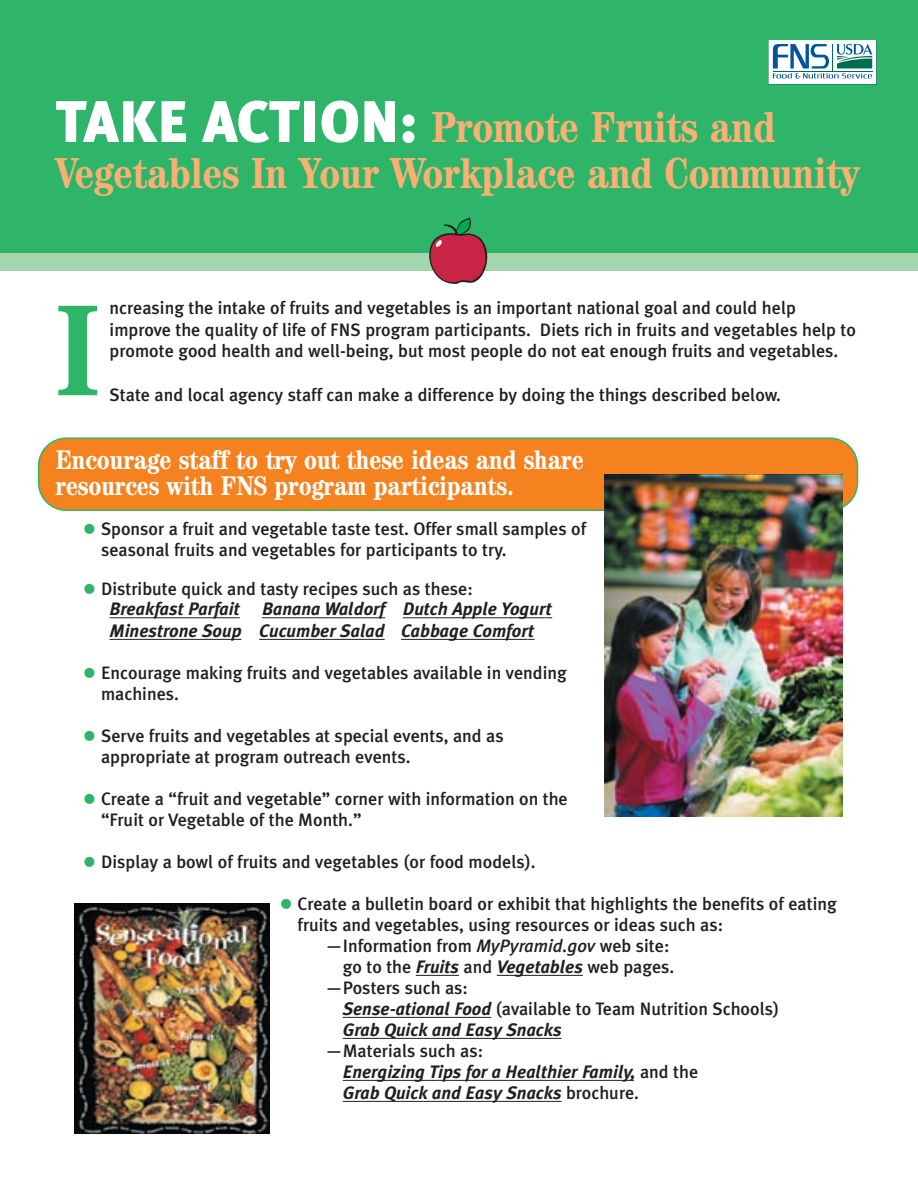
<style>
.page{position:relative;width:918px;height:1188px;background:#fff}
.page>*{position:absolute;margin:0;border:0;box-sizing:border-box;transform-origin:0 0}
.t1{font:700 condensed 129.9px "Century";color:#2fb56a}
.t2{font:700 condensed 43.5px/46.5px "Century";color:#fab073}
.t3{font:700 condensed 27px/25.5px "Century";color:#fff}
.t4{font:500 18px/21px "Meta Plus";color:#231f20}
.t5{font:italic 700 18px/20.9px "Meta Plus";color:#231f20}
.s1{font-family:"Meta Plus";font-weight:900;font-stretch:normal;font-size:58.5px;color:#fff}
.s2{font-size:28.5px;color:#2fb56a}
.s3{font-weight:500;font-style:normal;font-size:28.5px;color:#2fb56a}
.s4{font-weight:500;font-style:normal}
.s5{font-style:italic}
.s6{font-weight:700;font-style:italic}
.s7{font-family:"Century";font-style:normal;font-stretch:condensed;font-size:27px;color:#fff}
</style>
<div class="page">
<svg style="left:38px;top:437px;width:820px;height:74px;background:#ec8626"></svg>
<svg style="left:110px;top:618px;width:17px;height:1px"></svg>
<hr style="left:127px;top:618px;width:72px;height:1px;background:#231f20">
<hr style="left:198px;top:618px;width:42px;height:1px;background:#231f20">
<hr style="left:262px;top:618px;width:63px;height:1px;background:#231f20">
<svg style="left:325px;top:618px;width:14px;height:1px"></svg>
<hr style="left:339px;top:618px;width:46px;height:1px;background:#231f20">
<hr style="left:403px;top:618px;width:98px;height:1px;background:#231f20">
<hr style="left:510px;top:618px;width:35px;height:1px;background:#231f20">
<hr style="left:110px;top:639px;width:59px;height:1px;background:#231f20">
<hr style="left:169px;top:639px;width:72px;height:1px;background:#231f20">
<hr style="left:259px;top:639px;width:126px;height:1px;background:#231f20">
<hr style="left:401px;top:639px;width:127px;height:1px;background:#231f20">
<hr style="left:424px;top:975px;width:35px;height:1px;background:#231f20">
<hr style="left:506px;top:975px;width:77px;height:1px;background:#231f20">
<hr style="left:353px;top:1017px;width:110px;height:1px;background:#231f20">
<svg style="left:462px;top:1017px;width:29px;height:1px"></svg>
<svg style="left:343px;top:1038px;width:17px;height:1px"></svg>
<hr style="left:360px;top:1038px;width:202px;height:1px;background:#231f20">
<hr style="left:343px;top:1080px;width:35px;height:1px;background:#231f20">
<hr style="left:377px;top:1080px;width:53px;height:1px;background:#231f20">
<hr style="left:438px;top:1080px;width:153px;height:1px;background:#231f20">
<hr style="left:590px;top:1080px;width:42px;height:1px;background:#231f20">
<svg style="left:343px;top:1101px;width:17px;height:1px"></svg>
<hr style="left:360px;top:1101px;width:202px;height:1px;background:#231f20">
<div style="left:0;top:252px;width:918px;height:18px;background:#a3d5ae"></div>
<div style="left:0;top:0;width:918px;height:252px;background:#2fb56a"></div>
<svg style="left:427px;top:217px;width:62px;height:67px"></svg>
<img style="left:74px;top:904px;width:196px;height:230px">
<img style="left:605px;top:475px;width:237px;height:341px">
<svg style="left:768px;top:40px;width:109px;height:44px;background:#b2ced8"></svg>
<h2 class="t2" style="left:55px;top:108px;width:805px"><span class="s1">TAKE ACTION:</span> Promote Fruits and<br>Vegetables In Your Workplace and Community</h2>
<h1 class="t1" style="left:56px;top:306px;width:45px">I</h1>
<p class="t4" style="left:110px;top:298px;width:748px;line-height:21.6px">ncreasing the intake of fruits and vegetables is an important national goal and could help improve the quality of life of FNS program participants. Diets rich in fruits and vegetables help to promote good health and well-being, but most people do not eat enough fruits and vegetables.</p>
<p class="t4" style="left:110px;top:385px;width:673px">State and local agency staff can make a difference by doing the things described below.</p>
<h3 class="t3" style="left:56px;top:450px;width:530px">Encourage staff to try out these ideas and share resources with FNS program participants.</h3>
<p class="t4" style="left:101px;top:519px;width:487px;text-indent:-19px"><span class="s2">•</span> Sponsor a fruit and vegetable taste test. Offer small samples of seasonal fruits and vegetables for participants to try.</p>
<p class="t5" style="left:109px;top:580px;width:444px;text-indent:-27px"><span class="s3">•</span> <span class="s4">Distribute quick and tasty recipes such as these:<br></span>Breakfast Parfait Banana Waldorf Dutch Apple Yogurt<br>Minestrone Soup Cucumber Salad Cabbage Comfort</p>
<p class="t4" style="left:101px;top:663px;width:467px;text-indent:-19px"><span class="s2">•</span> Encourage making fruits and vegetables available in vending machines.</p>
<p class="t4" style="left:101px;top:726px;width:404px;text-indent:-19px"><span class="s2">•</span> Serve fruits and vegetables at special events, and as appropriate at program outreach events.</p>
<p class="t4" style="left:101px;top:789px;width:468px;text-indent:-19px"><span class="s2">•</span> Create a “fruit and vegetable” corner with information on the “Fruit or Vegetable of the Month.”</p>
<p class="t4" style="left:82px;top:852px;width:455px"><span class="s2">•</span> Display a bowl of fruits and vegetables (or food models).</p>
<p class="t4" style="left:279px;top:894px;width:559px"><span class="s2">•</span> Create a bulletin board or exhibit that highlights the benefits of eating</p>
<p class="t4" style="left:298px;top:915px;width:427px">fruits and vegetables, using resources or ideas such as:</p>
<p class="t4" style="left:326px;top:936px;width:345px">—Information from <span class="s5">MyPyramid.gov</span> web site:</p>
<p class="t4" style="left:343px;top:957px;width:333px">go to the <span class="s6">Fruits</span> and <span class="s6">Vegetables</span> web pages.</p>
<p class="t4" style="left:326px;top:978px;width:144px">—Posters such as:</p>
<p class="t4" style="left:343px;top:999px;width:438px"><span class="s6">Sense-ational Food</span> (available to Team Nutrition Schools)</p>
<p class="t5" style="left:343px;top:1021px;width:220px">Grab Quick and Easy Snacks</p>
<p class="t5" style="left:343px;top:1042px;width:496px;text-indent:-17px"><span class="s4">—Materials such as:<br></span>Energizing Tips for a Healthier Family, <span class="s4">and the<br></span>Grab Quick and Easy Snacks <span class="s4">brochure.</span><span class="s7">romote Fruits and</span></p>
</div>
